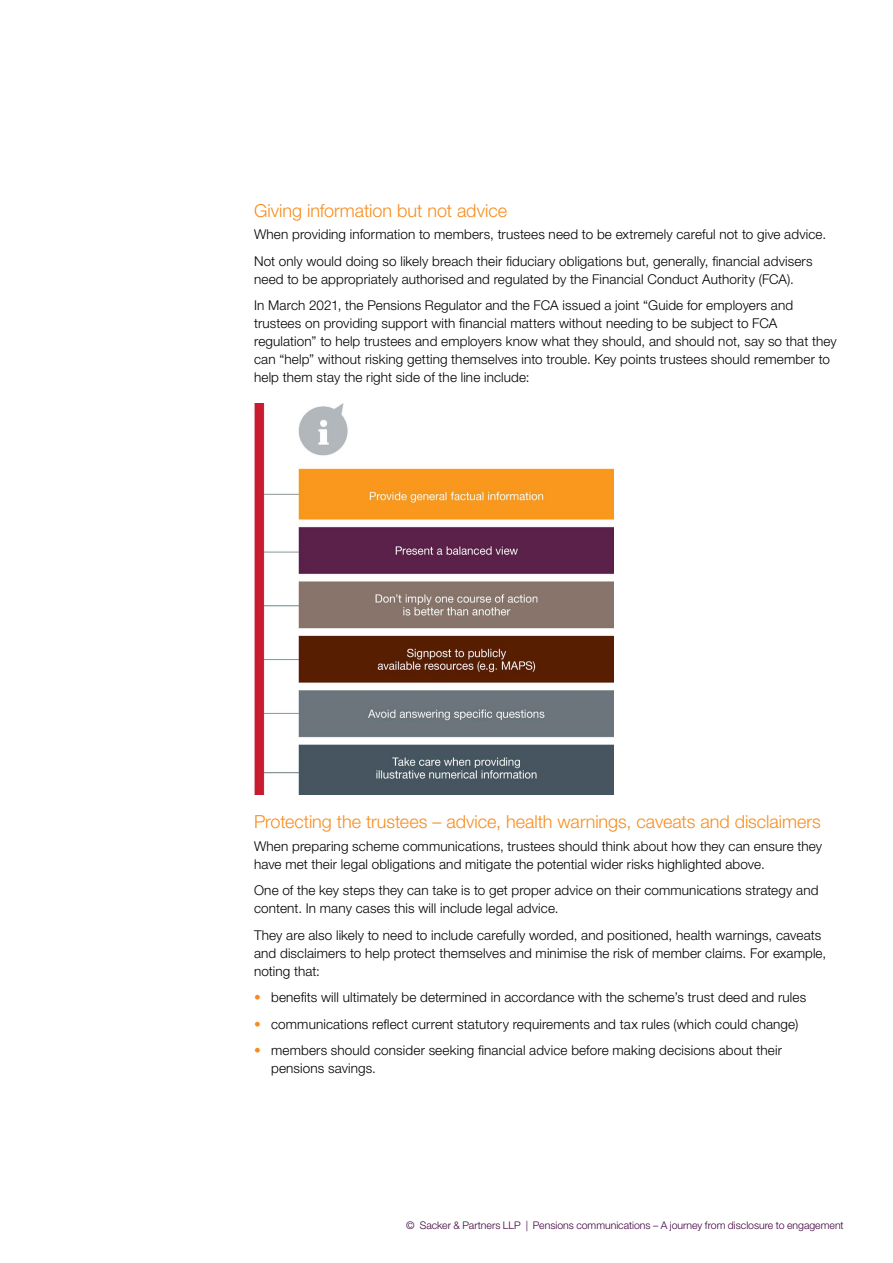
<style>
.page{position:relative;width:893px;height:1263px;background:#fff}
.page>*{position:absolute;margin:0;border:0;box-sizing:border-box;transform-origin:0 0}
.t1{font:300 18px "Helvetica Neue LT Pro";color:#f78d1e}
.t2{font:300 13.5px/18px "Helvetica Neue LT Pro";letter-spacing:.01em;color:#000}
.t3{font:300 10.5px "Helvetica Neue LT Pro";color:#3f003c}
.s1{color:#f78d1e}
</style>
<div class="page">
<img style="left:254px;top:403px;width:360px;height:391px">
<h1 class="t1" style="left:254px;top:200px;width:254px">Giving information but not advice</h1>
<p class="t2" style="left:254px;top:221px;width:574px;line-height:26.5px">When providing information to members, trustees need to be extremely careful not to give advice.<br>Not only would doing so likely breach their fiduciary obligations but, generally, financial advisers</p>
<p class="t2" style="left:254px;top:265px;width:541px;line-height:26.5px">need to be appropriately authorised and regulated by the Financial Conduct Authority (FCA).<br>In March 2021, the Pensions Regulator and the FCA issued a joint “Guide for employers and</p>
<p class="t2" style="left:254px;top:314px;width:584px">trustees on providing support with financial matters without needing to be subject to FCA regulation” to help trustees and employers know what they should, and should not, say so that they can “help” without risking getting themselves into trouble. Key points trustees should remember to help them stay the right side of the line include:</p>
<h1 class="t1" style="left:254px;top:811px;width:568px">Protecting the trustees – advice, health warnings, caveats and disclaimers</h1>
<p class="t2" style="left:254px;top:836px;width:570px">When preparing scheme communications, trustees should think about how they can ensure they have met their legal obligations and mitigate the potential wider risks highlighted above.</p>
<p class="t2" style="left:254px;top:881px;width:566px">One of the key steps they can take is to get proper advice on their communications strategy and content. In many cases this will include legal advice.</p>
<p class="t2" style="left:254px;top:925px;width:574px">They are also likely to need to include carefully worded, and positioned, health warnings, caveats and disclaimers to help protect themselves and minimise the risk of member claims. For example, noting that:</p>
<p class="t2" style="left:254px;top:988px;width:554px"><span class="s1">•</span> benefits will ultimately be determined in accordance with the scheme’s trust deed and rules</p>
<p class="t2" style="left:254px;top:1014px;width:546px"><span class="s1">•</span> communications reflect current statutory requirements and tax rules (which could change)</p>
<p class="t2" style="left:271px;top:1041px;width:512px;text-indent:-17px"><span class="s1">•</span> members should consider seeking financial advice before making decisions about their pensions savings.</p>
<p class="t3" style="left:406px;top:1219px;width:439px">© Sacker &amp; Partners LLP | Pensions communications – A journey from disclosure to engagement</p>
</div>
